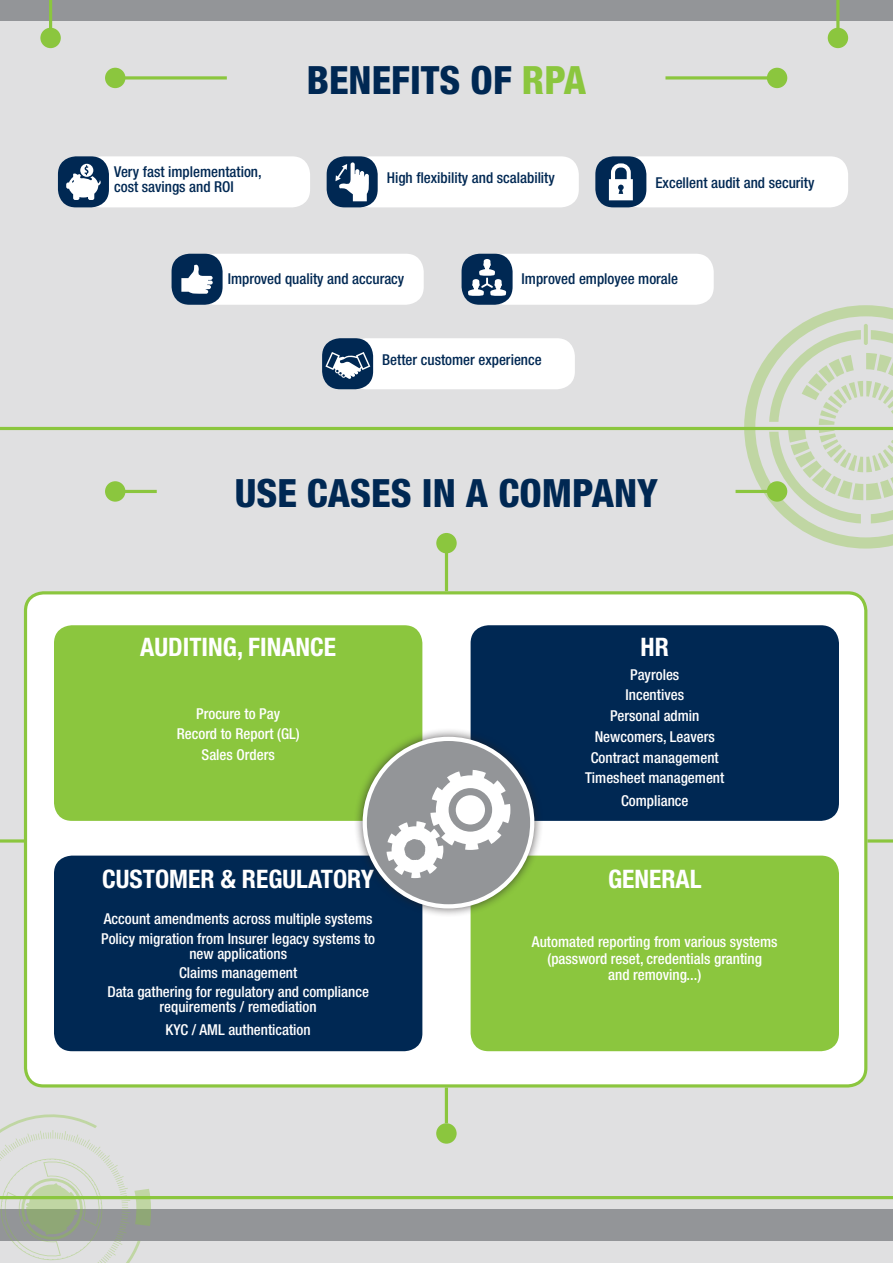
<style>
.page{position:relative;width:893px;height:1263px;background:#e0e0e1}
.page>*{position:absolute;margin:0;border:0;box-sizing:border-box;transform-origin:0 0}
.t1{font:800 condensed 39px "Helvetica Neue LT Pro";color:#002853}
.t2{font:700 condensed 25.5px "Helvetica Neue LT Pro";color:#fff}
.t3{font:500 condensed 15px "Helvetica Neue LT Pro";color:#fff}
.t4{font:500 condensed 15px "Helvetica Neue LT Pro";color:#002853}
.s1{color:#8bc63e}
</style>
<div class="page">
<div style="left:83px;top:156px;width:227px;height:51px;background:#fff;border-radius:18px"></div>
<div style="left:0;top:0;width:893px;height:21px;background:#939598"></div>
<div style="left:26px;top:593px;width:840px;height:493px;background:#fff;border-radius:18px"></div>
<div style="left:24px;top:591px;width:843px;height:496px;border:3px solid #8bc63e;border-radius:18px"></div>
<div style="left:352px;top:156px;width:227px;height:51px;background:#fff;border-radius:18px"></div>
<div style="left:621px;top:156px;width:227px;height:51px;background:#fff;border-radius:18px"></div>
<div style="left:197px;top:254px;width:227px;height:51px;background:#fff;border-radius:18px"></div>
<div style="left:487px;top:254px;width:227px;height:51px;background:#fff;border-radius:18px"></div>
<svg style="left:744px;top:305px;width:149px;height:244px"></svg>
<div style="left:0;top:1209px;width:893px;height:31px;background:#939598"></div>
<div style="left:54px;top:625px;width:368px;height:196px;background:#8bc63e;border-radius:18px"></div>
<div style="left:54px;top:855px;width:368px;height:196px;background:#002853;border-radius:18px"></div>
<div style="left:471px;top:625px;width:368px;height:196px;background:#002853;border-radius:18px"></div>
<div style="left:471px;top:855px;width:368px;height:196px;background:#8bc63e;border-radius:18px"></div>
<svg style="left:665px;top:76px;width:102px;height:4px"></svg>
<hr style="left:0;top:1196px;width:893px;height:3px;background:#8bc63e">
<hr style="left:445px;top:1087px;width:3px;height:36px;background:#8bc63e">
<svg style="left:125px;top:76px;width:102px;height:4px"></svg>
<hr style="left:49px;top:0;width:3px;height:37px;background:#8bc63e">
<hr style="left:836px;top:0;width:3px;height:37px;background:#8bc63e">
<div style="left:767px;top:68px;width:20px;height:20px;background:#8bc63e;border-radius:50%"></div>
<div style="left:436px;top:1123px;width:21px;height:21px;background:#8bc63e;border-radius:50%"></div>
<div style="left:105px;top:68px;width:20px;height:20px;background:#8bc63e;border-radius:50%"></div>
<div style="left:40px;top:28px;width:21px;height:20px;background:#8bc63e;border-radius:50%"></div>
<div style="left:828px;top:28px;width:20px;height:20px;background:#8bc63e;border-radius:50%"></div>
<div style="left:353px;top:727px;width:191px;height:191px;background:#231f20;opacity:.75"></div>
<div style="left:365px;top:739px;width:167px;height:167px;background:#939598;border-radius:50%"></div>
<div style="left:363px;top:737px;width:171px;height:171px;border:4px solid #fff;border-radius:50%"></div>
<hr style="left:445px;top:547px;width:3px;height:44px;background:#8bc63e">
<hr style="left:113px;top:490px;width:44px;height:3px;background:#8bc63e">
<hr style="left:736px;top:490px;width:44px;height:3px;background:#8bc63e">
<hr style="left:867px;top:839px;width:26px;height:3px;background:#8bc63e">
<hr style="left:0;top:839px;width:26px;height:3px;background:#8bc63e">
<div style="left:436px;top:533px;width:21px;height:20px;background:#8bc63e;border-radius:50%"></div>
<div style="left:105px;top:481px;width:20px;height:21px;background:#8bc63e;border-radius:50%"></div>
<div style="left:767px;top:481px;width:20px;height:21px;background:#8bc63e;border-radius:50%"></div>
<svg style="left:387px;top:770px;width:123px;height:108px"></svg>
<svg style="left:0;top:1114px;width:152px;height:149px"></svg>
<hr style="left:0;top:427px;width:893px;height:3px;background:#8bc63e">
<div style="left:58px;top:156px;width:51px;height:51px;background:#002853;border-radius:18px"></div>
<div style="left:172px;top:254px;width:51px;height:51px;background:#002853;border-radius:18px"></div>
<div style="left:327px;top:156px;width:51px;height:51px;background:#002853;border-radius:18px"></div>
<div style="left:462px;top:254px;width:51px;height:51px;background:#002853;border-radius:18px"></div>
<div style="left:595px;top:156px;width:51px;height:51px;background:#002853;border-radius:18px"></div>
<svg style="left:66px;top:164px;width:35px;height:36px"></svg>
<svg style="left:335px;top:162px;width:34px;height:39px"></svg>
<svg style="left:609px;top:163px;width:24px;height:37px"></svg>
<svg style="left:468px;top:259px;width:38px;height:37px"></svg>
<svg style="left:181px;top:265px;width:32px;height:29px"></svg>
<div style="left:348px;top:338px;width:227px;height:51px;background:#fff;border-radius:18px"></div>
<div style="left:322px;top:338px;width:51px;height:51px;background:#002853;border-radius:18px"></div>
<svg style="left:325px;top:352px;width:45px;height:27px"></svg>
<p class="t1" style="left:307px;top:56px;width:281px">BENEFITS OF <span class="s1">RPA</span></p>
<p class="t4" style="left:114px;top:163px;width:149px">Very fast implementation,</p>
<p class="t4" style="left:114px;top:178px;width:121px">cost savings and ROI</p>
<p class="t4" style="left:655px;top:174px;width:161px">Excellent audit and security</p>
<p class="t4" style="left:387px;top:169px;width:170px">High flexibility and scalability</p>
<p class="t4" style="left:228px;top:270px;width:178px">Improved quality and accuracy</p>
<p class="t4" style="left:522px;top:270px;width:158px">Improved employee morale</p>
<p class="t4" style="left:382px;top:351px;width:161px">Better customer experience</p>
<p class="t1" style="left:235px;top:469px;width:425px">USE CASES IN A COMPANY</p>
<p class="t2" style="left:140px;top:632px;width:197px">AUDITING, FINANCE</p>
<p class="t3" style="left:196px;top:704px;width:85px">Procure to Pay</p>
<p class="t3" style="left:177px;top:725px;width:124px">Record to Report (GL)</p>
<p class="t3" style="left:202px;top:746px;width:75px">Sales Orders</p>
<p class="t2" style="left:641px;top:632px;width:30px">HR</p>
<p class="t3" style="left:630px;top:665px;width:51px">Payroles</p>
<p class="t3" style="left:625px;top:686px;width:60px">Incentives</p>
<p class="t3" style="left:610px;top:707px;width:91px">Personal admin</p>
<p class="t3" style="left:595px;top:728px;width:122px">Newcomers, Leavers</p>
<p class="t3" style="left:591px;top:748px;width:129px">Contract management</p>
<p class="t3" style="left:585px;top:769px;width:141px">Timesheet management</p>
<p class="t3" style="left:621px;top:791px;width:69px">Compliance</p>
<p class="t2" style="left:102px;top:864px;width:274px">CUSTOMER &amp; REGULATORY</p>
<p class="t2" style="left:608px;top:864px;width:95px">GENERAL</p>
<p class="t3" style="left:104px;top:910px;width:270px">Account amendments across multiple systems</p>
<p class="t3" style="left:101px;top:929px;width:275px">Policy migration from Insurer legacy systems to</p>
<p class="t3" style="left:189px;top:944px;width:99px">new applications</p>
<p class="t3" style="left:179px;top:964px;width:120px">Claims management</p>
<p class="t3" style="left:107px;top:983px;width:263px">Data gathering for regulatory and compliance</p>
<p class="t3" style="left:160px;top:998px;width:159px">requirements / remediation</p>
<p class="t3" style="left:166px;top:1020px;width:147px">KYC / AML authentication</p>
<p class="t3" style="left:532px;top:933px;width:247px">Automated reporting from various systems</p>
<p class="t3" style="left:547px;top:949px;width:216px">(password reset, credentials granting</p>
<p class="t3" style="left:608px;top:966px;width:95px">and removing...)</p>
</div>
